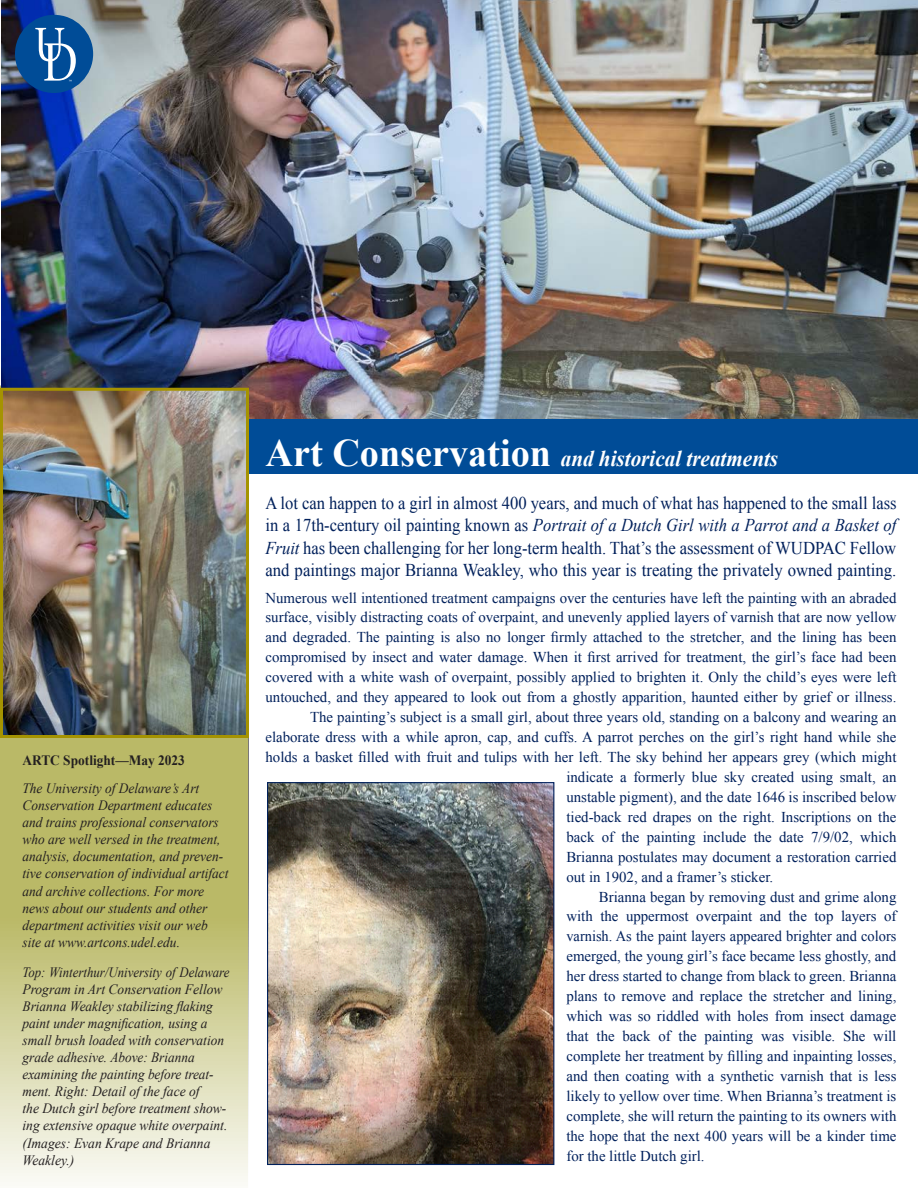
<style>
.page{position:relative;width:918px;height:1188px;background:#fff}
.page>*{position:absolute;margin:0;border:0;box-sizing:border-box;transform-origin:0 0}
.t1{font:italic 700 22.5px "Times New Roman";color:#fff;scale:.94 1}
.t2{font:18px/22.5px "Times New Roman";color:#00205b;text-align:justify;scale:.92 1}
.t3{font:15px/20px "Times New Roman";color:#00205b;text-align:justify}
.t4{font:15px "Times New Roman";color:#00205b;scale:.96 1}
.t5{font:italic 14.25px/17.1px "Times New Roman";color:#231f20;scale:.94 1}
.t6{font:italic 14.25px/17.1px "Times New Roman";color:#231f20;scale:.95 1}
.t7{font:italic 14.25px/17.1px "Times New Roman";color:#231f20;scale:.93 1}
.t8{font:italic 14.25px "Times New Roman";color:#231f20;scale:.9 1}
.t9{font:700 14.25px "Times New Roman";color:#231f20;scale:.94 1}
.s1{font-style:normal;font-size:39px}
.s2{font-style:italic}
</style>
<div class="page">
<svg style="left:0;top:386px;width:249px;height:796px;background:#cccb91"></svg>
<img style="left:2px;top:0;width:916px;height:419px">
<div style="left:1px;top:419px;width:917px;height:55px;background:#004c97"></div>
<img style="left:4px;top:392px;width:241px;height:342px">
<div style="left:0;top:388px;width:249px;height:350px;border:3px solid #a59301"></div>
<div style="left:15px;top:15px;width:78px;height:78px;background:#004c97;border-radius:50%"></div>
<svg style="left:35px;top:28px;width:41px;height:53px"></svg>
<img style="left:269px;top:784px;width:283px;height:379px">
<div style="left:267px;top:782px;width:287px;height:383px;border:1px solid #00205b"></div>
<p class="t9" style="left:22px;top:750px;width:174px">ARTC Spotlight—May 2023</p>
<p class="t5" style="left:22px;top:779px;width:190px">The University of Delaware’s Art</p>
<p class="t5" style="left:22px;top:796px;width:221px">Conservation Department educates and trains professional conservators who are well versed in the treatment, analysis, documentation, and preven&shy;tive conservation of individual artifact and archive collections. For more news about our students and other department activities visit our web</p>
<p class="t5" style="left:22px;top:933px;width:169px">site at www.artcons.udel.edu.</p>
<p class="t8" style="left:22px;top:962px;width:232px">Top: Winterthur/University of Delaware</p>
<p class="t6" style="left:22px;top:980px;width:212px">Program in Art Conservation Fellow</p>
<p class="t5" style="left:22px;top:997px;width:216px">Brianna Weakley stabilizing flaking paint under magnification, using a small brush loaded with conservation grade adhesive. Above: Brianna</p>
<p class="t7" style="left:22px;top:1065px;width:207px">examining the painting before treat&shy;ment. Right: Detail of the face of</p>
<p class="t6" style="left:23px;top:1100px;width:217px">the Dutch girl before treatment show&shy;ing extensive opaque white overpaint. (Images: Evan Krape and Brianna<br>Weakley.)</p>
<p class="t1" style="left:266px;top:442px;width:547px"><span class="s1">Art Conservation</span> and historical treatments</p>
<p class="t2" style="left:265px;top:491px;width:687px">A lot can happen to a girl in almost 400 years, and much of what has happened to the small lass in a 17th-century oil painting known as <span class="s2">Portrait of a Dutch Girl with a Parrot and a Basket of Fruit</span> has been challenging for her long-term health. That’s the assessment of WUDPAC Fellow and paintings major Brianna Weakley, who this year is treating the privately owned painting.</p>
<p class="t3" style="left:266px;top:588px;width:633px;line-height:19.5px">Numerous well intentioned treatment campaigns over the centuries have left the painting with an abraded surface, visibly distracting coats of overpaint, and unevenly applied layers of varnish that are now yellow</p>
<p class="t3" style="left:266px;top:627px;width:633px">and degraded. The painting is also no longer firmly attached to the stretcher, and the lining has been compromised by insect and water damage. When it first arrived for treatment, the girl’s face had been covered with a white wash of overpaint, possibly applied to brighten it. Only the child’s eyes were left untouched, and they appeared to look out from a ghostly apparition, haunted either by grief or illness.</p>
<p class="t3" style="left:310px;top:707px;width:588px">The painting’s subject is a small girl, about three years old, standing on a balcony and wearing an</p>
<p class="t3" style="left:265px;top:727px;width:632px;text-align:right">elaborate dress with a while apron, cap, and cuffs. A parrot perches on the girl’s right hand while she holds a basket filled with fruit and tulips with her left. The sky behind her appears grey (which might indicate a formerly blue sky created using smalt, an</p>
<p class="t3" style="left:566px;top:787px;width:332px">unstable pigment), and the date 1646 is inscribed below</p>
<p class="t3" style="left:566px;top:807px;width:332px">tied-back red drapes on the right. Inscriptions on the</p>
<p class="t3" style="left:566px;top:826px;width:332px">back of the painting include the date 7/9/02, which</p>
<p class="t3" style="left:566px;top:846px;width:332px">Brianna postulates may document a restoration carried</p>
<p class="t3" style="left:566px;top:866px;width:208px">out in 1902, and a framer’s sticker.</p>
<p class="t3" style="left:599px;top:886px;width:299px">Brianna began by removing dust and grime along</p>
<p class="t3" style="left:566px;top:906px;width:331px">with the uppermost overpaint and the top layers of</p>
<p class="t4" style="left:566px;top:926px;width:345px">varnish. As the paint layers appeared brighter and colors</p>
<p class="t3" style="left:566px;top:946px;width:331px">emerged, the young girl’s face became less ghostly, and</p>
<p class="t3" style="left:566px;top:966px;width:331px">her dress started to change from black to green. Brianna</p>
<p class="t3" style="left:566px;top:986px;width:332px">plans to remove and replace the stretcher and lining,</p>
<p class="t3" style="left:566px;top:1006px;width:331px">which was so riddled with holes from insect damage</p>
<p class="t3" style="left:566px;top:1026px;width:332px">that the back of the painting was visible. She will</p>
<p class="t3" style="left:566px;top:1046px;width:332px">complete her treatment by filling and inpainting losses,</p>
<p class="t3" style="left:566px;top:1066px;width:332px">and then coating with a synthetic varnish that is less</p>
<p class="t3" style="left:566px;top:1086px;width:332px">likely to yellow over time. When Brianna’s treatment is complete, she will return the painting to its owners with the hope that the next 400 years will be a kinder time</p>
<p class="t3" style="left:566px;top:1146px;width:140px">for the little Dutch girl.</p>
</div>
